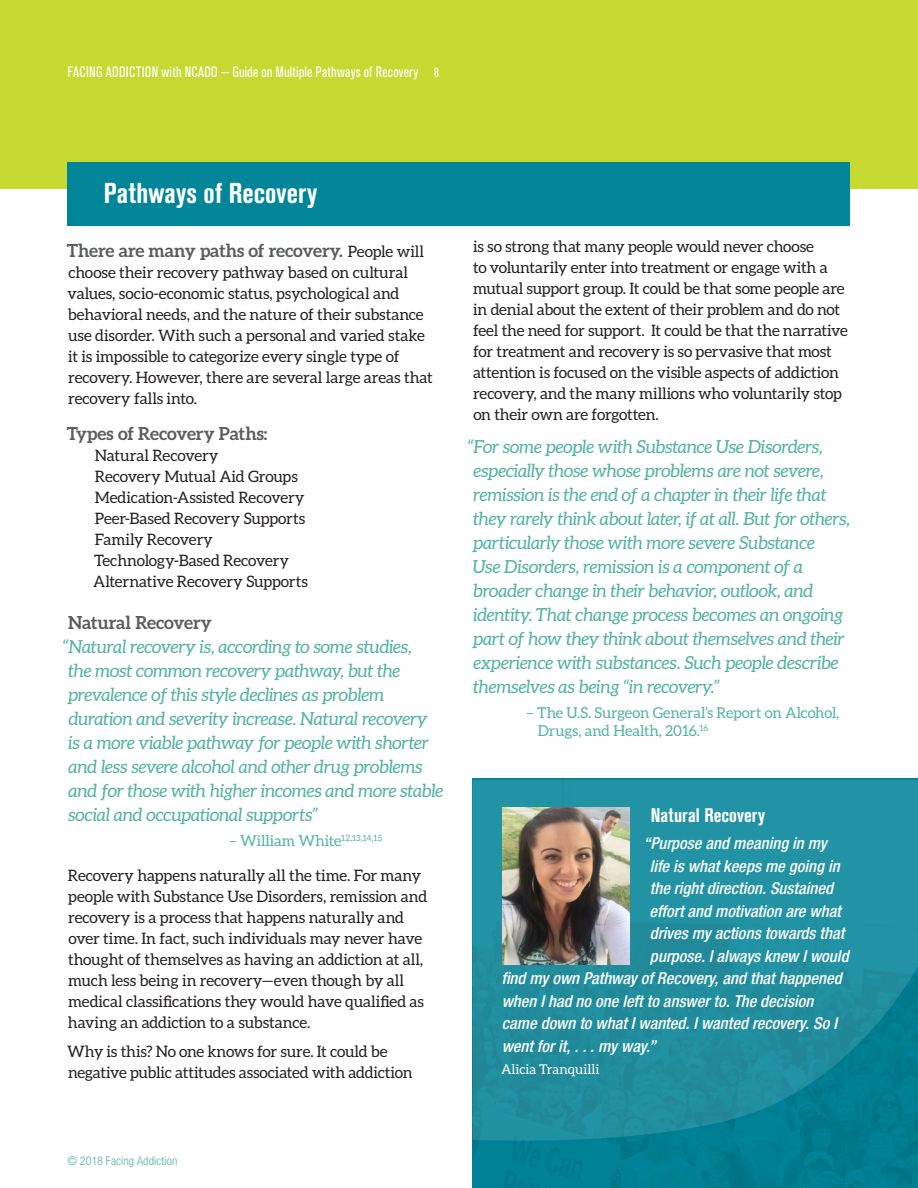
<style>
.page{position:relative;width:918px;height:1188px;background:#fff}
.page>*{position:absolute;margin:0;border:0;box-sizing:border-box;transform-origin:0 0}
.t1{font:700 condensed 28.5px "Akzidenz Grotesk Pro";letter-spacing:.005em;color:#fff}
.t2{font:700 condensed 19.5px "Akzidenz Grotesk Pro";letter-spacing:.005em;color:#fff}
.t3{font:italic 18px/24px "Aleo";letter-spacing:-.015em;color:#52b39f}
.t4{font:700 18px "Aleo";letter-spacing:-.01em;color:#5b5d5d}
.t5{font:italic 500 condensed 16.5px "Helvetica Neue";color:#fff}
.t6{font:15.75px/21px "Aleo";letter-spacing:-.01em;color:#231f20}
.t7{font:15px/18px "Aleo";letter-spacing:-.005em;color:#52b39f}
.t8{font:condensed 15px "Akzidenz Grotesk Pro";letter-spacing:.015em;color:#fff}
.t9{font:13.5px "Aleo";letter-spacing:.005em;color:#fff}
.t10{font:300 condensed 12px "Helvetica Neue";letter-spacing:.01em;color:#52b39f}
.s1{font-size:13.05px}
.s2{font-weight:400;font-size:15.75px;color:#231f20}
</style>
<div class="page">
<div style="left:0;top:0;width:918px;height:189px;background:#c5d931"></div>
<div style="left:68px;top:162px;width:782px;height:64px;background:#008599"></div>
<img style="left:472px;top:778px;width:446px;height:410px">
<svg style="left:472px;top:780px;width:446px;height:362px;background:#1d8d9e"></svg>
<img style="left:502px;top:808px;width:128px;height:156px">
<p class="t8" style="left:68px;top:62px;width:373px">FACING ADDICTION with NCADD — Guide on Multiple Pathways of Recovery <span class="s1">8</span></p>
<h1 class="t1" style="left:104px;top:175px;width:215px">Pathways of Recovery</h1>
<p class="t4" style="left:67px;top:240px;width:359px">There are many paths of recovery. <span class="s2">People will</span></p>
<p class="t6" style="left:67px;top:261px;width:367px">choose their recovery pathway based on cultural values, socio-economic status, psychological and behavioral needs, and the nature of their substance use disorder. With such a personal and varied stake it is impossible to categorize every single type of recovery. However, there are several large areas that recovery falls into.</p>
<p class="t4" style="left:67px;top:423px;width:202px">Types of Recovery Paths:</p>
<p class="t6" style="left:93px;top:444px;width:216px">Natural Recovery<br>Recovery Mutual Aid Groups<br>Medication-Assisted Recovery<br>Peer-Based Recovery Supports<br>Family Recovery<br>Technology-Based Recovery<br>Alternative Recovery Supports</p>
<p class="t4" style="left:68px;top:613px;width:145px">Natural Recovery</p>
<p class="t3" style="left:68px;top:635px;width:377px;text-indent:-5px">“Natural recovery is, according to some studies,<br>the most common recovery pathway, but the prevalence of this style declines as problem duration and severity increase. Natural recovery<br>is a more viable pathway for people with shorter and less severe alcohol and other drug problems and for those with higher incomes and more stable social and occupational supports”</p>
<p class="t7" style="left:230px;top:832px;width:154px">– William White<sup>12,13,14,15</sup></p>
<p class="t6" style="left:68px;top:864px;width:361px">Recovery happens naturally all the time. For many people with Substance Use Disorders, remission and recovery is a process that happens naturally and over time. In fact, such individuals may never have thought of themselves as having an addiction at all, much less being in recovery—even though by all medical classifications they would have qualified as having an addiction to a substance.</p>
<p class="t6" style="left:67px;top:1041px;width:347px">Why is this? No one knows for sure. It could be negative public attitudes associated with addiction</p>
<p class="t6" style="left:473px;top:236px;width:376px">is so strong that many people would never choose<br>to voluntarily enter into treatment or engage with a mutual support group. It could be that some people are in denial about the extent of their problem and do not feel the need for support. It could be that the narrative for treatment and recovery is so pervasive that most attention is focused on the visible aspects of addiction recovery, and the many millions who voluntarily stop on their own are forgotten.</p>
<p class="t3" style="left:468px;top:434px;width:384px">“For some people with Substance Use Disorders, especially those whose problems are not severe, remission is the end of a chapter in their life that they rarely think about later, if at all. But for others, particularly those with more severe Substance<br>Use Disorders, remission is a component of a broader change in their behavior, outlook, and identity. That change process becomes an ongoing part of how they think about themselves and their experience with substances. Such people describe themselves as being “in recovery.”</p>
<p class="t7" style="left:538px;top:703px;width:303px;text-indent:-11px">– The U.S. Surgeon General’s Report on Alcohol,<br>Drugs, and Health, 2016.<sup>16</sup></p>
<p class="t2" style="left:651px;top:803px;width:116px">Natural Recovery</p>
<p class="t5" style="left:643px;top:834px;width:185px">“Purpose and meaning in my</p>
<p class="t5" style="left:650px;top:856px;width:191px">life is what keeps me going in</p>
<p class="t5" style="left:650px;top:879px;width:185px">the right direction. Sustained</p>
<p class="t5" style="left:650px;top:901px;width:193px">effort and motivation are what</p>
<p class="t5" style="left:650px;top:924px;width:196px">drives my actions towards that</p>
<p class="t5" style="left:650px;top:946px;width:200px">purpose. I always knew I would</p>
<p class="t5" style="left:501px;top:969px;width:342px">find my own Pathway of Recovery, and that happened</p>
<p class="t5" style="left:502px;top:991px;width:313px">when I had no one left to answer to. The decision</p>
<p class="t5" style="left:502px;top:1014px;width:337px">came down to what I wanted. I wanted recovery. So I</p>
<p class="t5" style="left:502px;top:1036px;width:156px">went for it, . . . my way.”</p>
<p class="t9" style="left:501px;top:1062px;width:100px">Alicia Tranquilli</p>
<p class="t10" style="left:68px;top:1153px;width:111px">© 2018 Facing Addiction</p>
</div>
